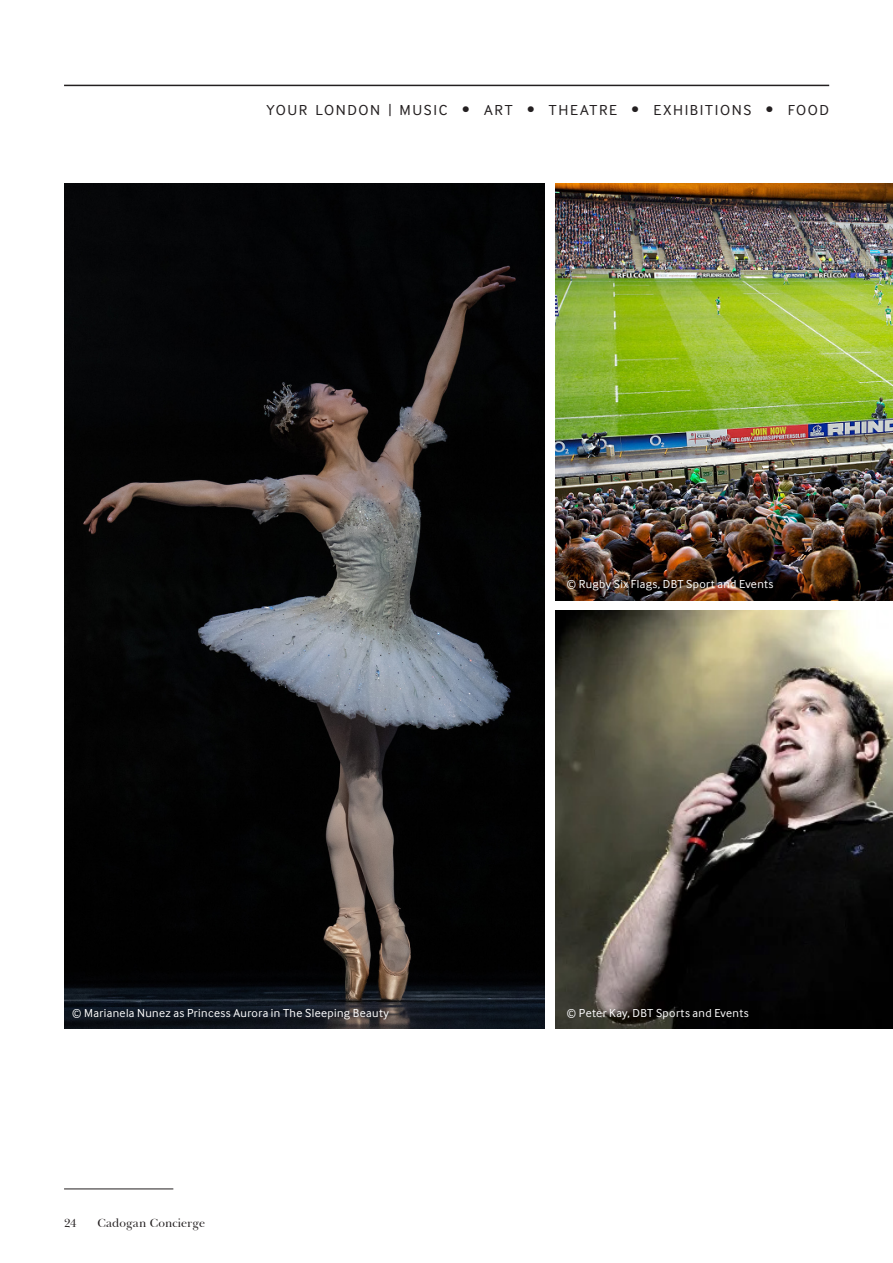
<style>
.page{position:relative;width:893px;height:1263px;background:#fff}
.page>*{position:absolute;margin:0;border:0;box-sizing:border-box;transform-origin:0 0}
.t1{font:15px "Inter Face";letter-spacing:.105em;color:#231f20}
.t2{font:12px "Inter Face";letter-spacing:.03em;color:#fff}
.t3{font:12px "Baskerville BT";color:#231f20}
</style>
<div class="page">
<hr style="left:64px;top:1188px;width:109px;height:1px;background:#231f20">
<img style="left:555px;top:611px;width:338px;height:418px">
<hr style="left:64px;top:85px;width:765px;height:1px;background:#231f20">
<img style="left:64px;top:183px;width:481px;height:846px">
<img style="left:555px;top:183px;width:338px;height:417px">
<p class="t1" style="left:266px;top:102px;width:564px">YOUR LONDON | MUSIC • ART • THEATRE • EXHIBITIONS • FOOD</p>
<p class="t2" style="left:72px;top:1006px;width:318px">© Marianela Nunez as Princess Aurora in The Sleeping Beauty</p>
<p class="t3" style="left:64px;top:1215px;width:14px">24</p>
<p class="t3" style="left:98px;top:1215px;width:109px">Cadogan Concierge</p>
<p class="t2" style="left:567px;top:578px;width:208px">© Rugby Six Flags, DBT Sport and Events</p>
<p class="t2" style="left:567px;top:1006px;width:183px">© Peter Kay, DBT Sports and Events</p>
</div>
